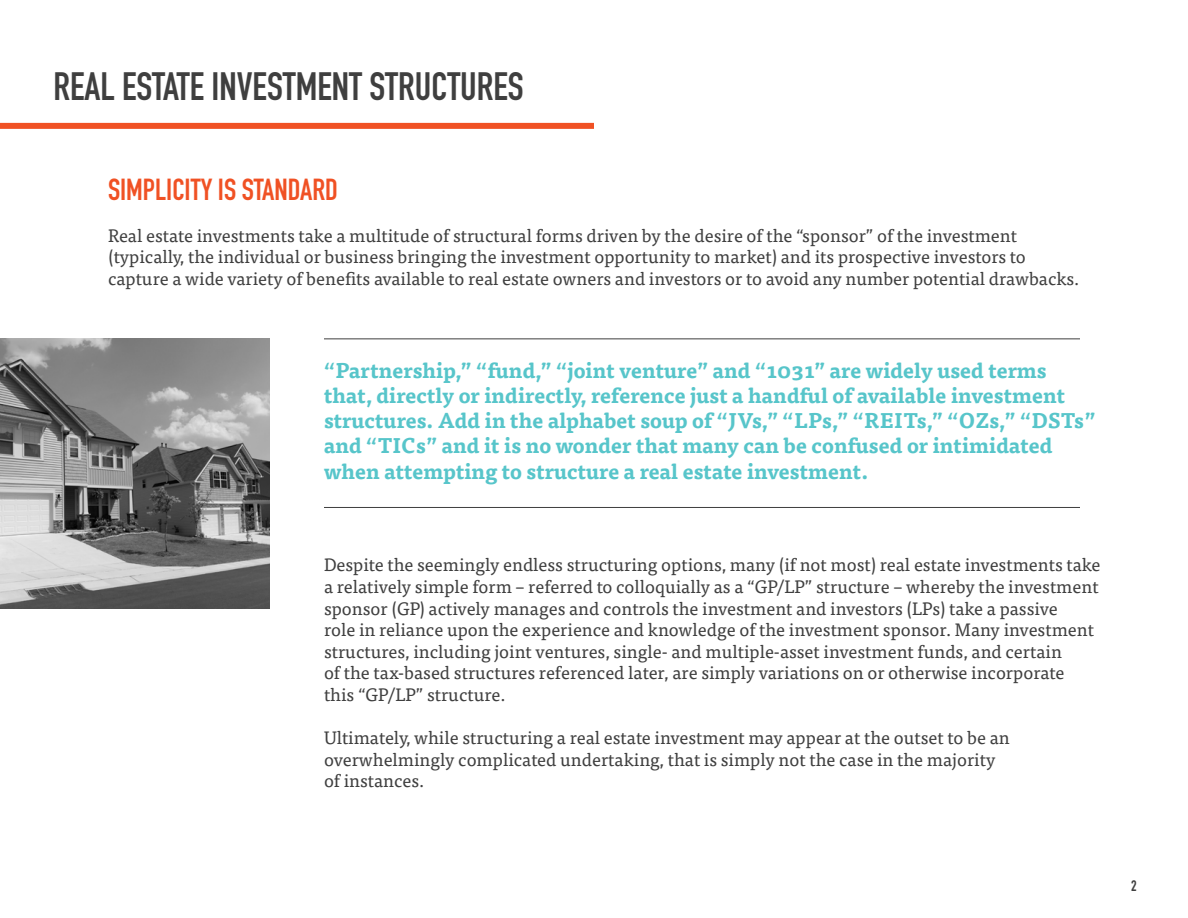
<style>
.page{position:relative;width:1188px;height:918px;background:#fff}
.page>*{position:absolute;margin:0;border:0;box-sizing:border-box;transform-origin:0 0}
.t1{font:700 39px "DIN Condensed";color:#3f3f3f}
.t2{font:700 30px "DIN Condensed";color:#f05124}
.t3{font:700 21px/25.2px "Tisa Pro";color:#57c5ca}
.t4{font:18px/21.6px "Tisa Pro";color:#3f3f3f}
.t5{font:700 15px "DIN Condensed";color:#3f3f3f}
</style>
<div class="page">
<div style="left:0;top:123px;width:594px;height:6px;background:#f05124"></div>
<img style="left:0;top:338px;width:270px;height:270px">
<hr style="left:324px;top:338px;width:756px;height:1px;background:#3f3f3f">
<hr style="left:324px;top:507px;width:756px;height:1px;background:#3f3f3f">
<h1 class="t1" style="left:53px;top:60px;width:472px">REAL ESTATE INVESTMENT STRUCTURES</h1>
<h2 class="t2" style="left:108px;top:169px;width:232px">SIMPLICITY IS STANDARD</h2>
<p class="t4" style="left:108px;top:223px;width:973px">Real estate investments take a multitude of structural forms driven by the desire of the “sponsor” of the investment (typically, the individual or business bringing the investment opportunity to market) and its prospective investors to capture a wide variety of benefits available to real estate owners and investors or to avoid any number potential drawbacks.</p>
<p class="t3" style="left:324px;top:357px;width:773px">“Partnership,” “fund,” “joint venture” and “1031” are widely used terms that, directly or indirectly, reference just a handful of available investment structures. Add in the alphabet soup of “JVs,” “LPs,” “REITs,” “OZs,” “DSTs” and “TICs” and it is no wonder that many can be confused or intimidated when attempting to structure a real estate investment.</p>
<p class="t4" style="left:324px;top:553px;width:778px">Despite the seemingly endless structuring options, many (if not most) real estate investments take a relatively simple form – referred to colloquially as a “GP/LP” structure – whereby the investment sponsor (GP) actively manages and controls the investment and investors (LPs) take a passive<br>role in reliance upon the experience and knowledge of the investment sponsor. Many investment structures, including joint ventures, single- and multiple-asset investment funds, and certain<br>of the tax-based structures referenced later, are simply variations on or otherwise incorporate<br>this “GP/LP” structure.</p>
<p class="t4" style="left:324px;top:726px;width:687px">Ultimately, while structuring a real estate investment may appear at the outset to be an overwhelmingly complicated undertaking, that is simply not the case in the majority of instances.</p>
<p class="t5" style="left:1131px;top:876px;width:7px">2</p>
</div>
